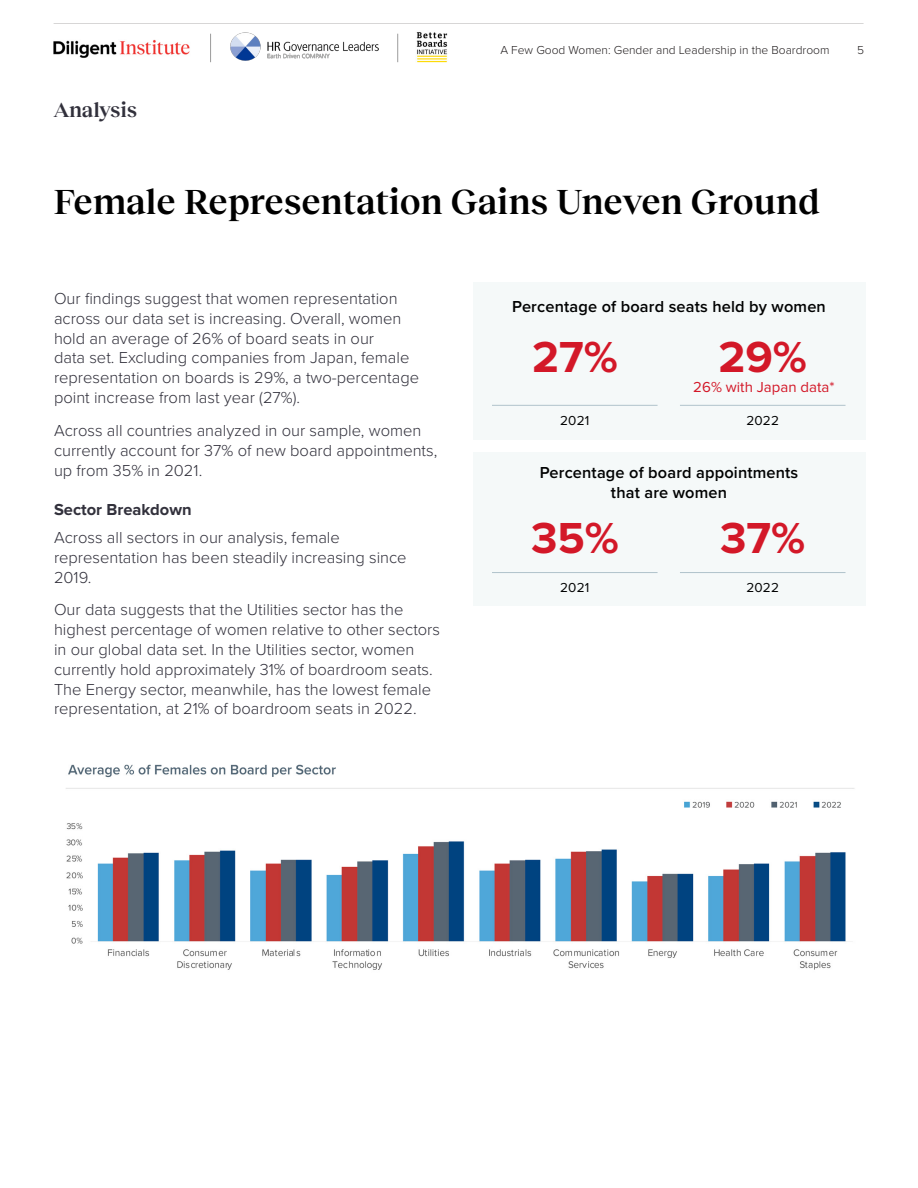
<style>
.page{position:relative;width:918px;height:1188px;background:#fff}
.page>*{position:absolute;margin:0;border:0;box-sizing:border-box;transform-origin:0 0}
.t1{font:700 45px "Proxima Nova";color:#d31828}
.t2{font:600 36px "Opine";letter-spacing:-.005em;color:#000}
.t3{font:600 21px "Opine";letter-spacing:-.005em;color:#31303b}
.t4{font:300 16.5px/19.8px "Proxima Nova";color:#31303b}
.t5{font:600 16.5px/19.8px "Proxima Nova";letter-spacing:.01em;color:#010202;text-align:center}
.t6{font:700 16.5px "Proxima Nova";color:#32313c}
.t7{font:15px "Proxima Nova";color:#d31828}
.t8{font:13.5px "Proxima Nova";letter-spacing:.01em;color:#010202}
.t9{font:300 12px "Proxima Nova";color:#231f20}
</style>
<div class="page">
<hr style="left:54px;top:23px;width:810px;height:1px;background:#231f20">
<img style="left:54px;top:39px;width:136px;height:19px">
<svg style="left:210px;top:34px;width:1px;height:28px"></svg>
<svg style="left:397px;top:34px;width:1px;height:28px"></svg>
<img style="left:230px;top:32px;width:149px;height:29px">
<img style="left:416px;top:32px;width:32px;height:31px">
<div style="left:473px;top:283px;width:392px;height:157px;background:#f5f9f9"></div>
<div style="left:473px;top:452px;width:392px;height:154px;background:#f5f9f9"></div>
<hr style="left:492px;top:405px;width:166px;height:1px;background:#b0c3cb">
<hr style="left:492px;top:572px;width:166px;height:1px;background:#b0c3cb">
<hr style="left:680px;top:405px;width:166px;height:1px;background:#b0c3cb">
<hr style="left:680px;top:572px;width:166px;height:1px;background:#b0c3cb">
<img style="left:66px;top:764px;width:789px;height:206px">
<p class="t3" style="left:54px;top:95px;width:85px">Analysis</p>
<p class="t9" style="left:500px;top:43px;width:331px">A Few Good Women: Gender and Leadership in the Boardroom</p>
<p class="t9" style="left:857px;top:43px;width:8px">5</p>
<h2 class="t2" style="left:54px;top:175px;width:767px">Female Representation Gains Uneven Ground</h2>
<p class="t4" style="left:54px;top:289px;width:367px">Our findings suggest that women representation across our data set is increasing. Overall, women hold an average of 26% of board seats in our<br>data set. Excluding companies from Japan, female representation on boards is 29%, a two-percentage point increase from last year (27%).</p>
<p class="t4" style="left:54px;top:421px;width:385px">Across all countries analyzed in our sample, women currently account for 37% of new board appointments, up from 35% in 2021.</p>
<p class="t6" style="left:54px;top:500px;width:139px">Sector Breakdown</p>
<p class="t4" style="left:54px;top:528px;width:354px">Across all sectors in our analysis, female representation has been steadily increasing since<br>2019.</p>
<p class="t4" style="left:54px;top:600px;width:388px">Our data suggests that the Utilities sector has the highest percentage of women relative to other sectors in our global data set. In the Utilities sector, women currently hold approximately 31% of boardroom seats.<br>The Energy sector, meanwhile, has the lowest female representation, at 21% of boardroom seats in 2022.</p>
<p class="t5" style="left:512px;top:297px;width:315px">Percentage of board seats held by women</p>
<h1 class="t1" style="left:532px;top:331px;width:87px">27%</h1>
<p class="t8" style="left:560px;top:413px;width:31px">2021</p>
<h1 class="t1" style="left:718px;top:331px;width:90px">29%</h1>
<p class="t7" style="left:693px;top:379px;width:143px">26% with Japan data*</p>
<p class="t8" style="left:747px;top:413px;width:34px">2022</p>
<p class="t5" style="left:540px;top:463px;width:260px">Percentage of board appointments that are women</p>
<h1 class="t1" style="left:531px;top:512px;width:89px">35%</h1>
<p class="t8" style="left:560px;top:580px;width:31px">2021</p>
<h1 class="t1" style="left:720px;top:512px;width:87px">37%</h1>
<p class="t8" style="left:747px;top:580px;width:34px">2022</p>
</div>
